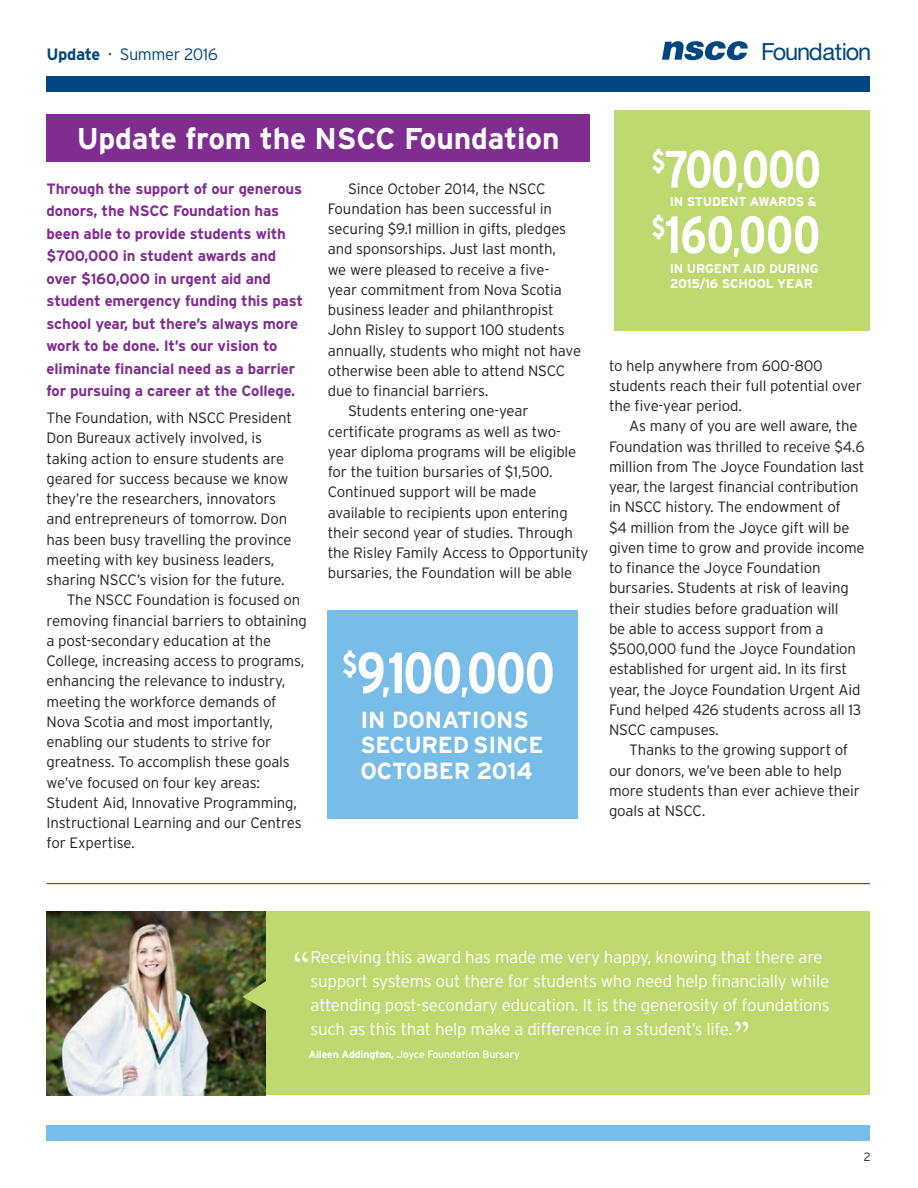
<style>
.page{position:relative;width:918px;height:1188px;background:#fff}
.page>*{position:absolute;margin:0;border:0;box-sizing:border-box;transform-origin:0 0}
._2016_Underlined_Tex{font:700 condensed 57.75px "Interstate";letter-spacing:-.025em;color:#fff}
._2016_Underlined_Tex-2{font:700 condensed 52.5px "Interstate";letter-spacing:-.03em;color:#fff}
.t1{font:500 44.1px "Berkeley Oldstyle IT Cby BT";color:#fff}
._2016_Heads{font:700 30px "Interstate";letter-spacing:-.005em;color:#fff}
.t2{font:23.7px "Helvetica Neue LT Std";letter-spacing:-.045em;color:#00477f}
._2016_Underlined_Tex-3{font:700 23.25px/25.5px "Interstate";letter-spacing:-.01em;color:#fff}
.t3{font:300 16.95px/24px "Interstate";letter-spacing:-.015em;color:#fff}
.t4{font:300 16.5px "Interstate";letter-spacing:-.02em;color:#00477f}
._2016_Body{font:300 15px/20.2px "Interstate";letter-spacing:-.01em;color:#231f20}
._2016_Lead_in{font:700 15px/22.5px "Interstate";letter-spacing:-.01em;color:#802d92}
._2016_Underlined_Tex-4{font:700 12.75px/15.3px "Interstate";letter-spacing:-.01em;color:#fff}
.t5{font:300 12px "Interstate";color:#231f20}
.t6{font:10.5px "Interstate";letter-spacing:-.015em;color:#fff}
.s1{font-weight:700}
.s2{font-size:10.5px}
.s3{font-size:37.2px}
.s4{font-size:33.75px}
</style>
<div class="page">
<div style="left:46px;top:1125px;width:824px;height:16px;background:#78bde8"></div>
<svg style="left:662px;top:41px;width:86px;height:19px"></svg>
<div style="left:46px;top:76px;width:824px;height:16px;background:#00477f"></div>
<div style="left:47px;top:115px;width:543px;height:47px;background:#802d92"></div>
<div style="left:328px;top:610px;width:250px;height:208px;background:#78bde8"></div>
<div style="left:614px;top:110px;width:256px;height:220px;background:#bdd970"></div>
<hr style="left:46px;top:883px;width:824px;height:1px;background:#00477f">
<div style="left:242px;top:912px;width:628px;height:183px;background:#bdd970"></div>
<img style="left:46px;top:912px;width:219px;height:183px">
<svg style="left:243px;top:976px;width:23px;height:38px"></svg>
<p class="t4" style="left:46px;top:45px;width:173px"><span class="s1">Update</span> <span class="s2">•</span> Summer 2016</p>
<p class="t2" style="left:761px;top:37px;width:112px">Foundation</p>
<p class="_2016_Heads" style="left:77px;top:122px;width:484px">Update from the NSCC Foundation</p>
<p class="_2016_Lead_in" style="left:47px;top:177px;width:258px">Through the support of our generous donors, the NSCC Foundation has been able to provide students with $700,000 in student awards and over $160,000 in urgent aid and student emergency funding this past school year, but there’s always more work to be done. It’s our vision to eliminate financial need as a barrier for pursuing a career at the College.</p>
<p class="_2016_Body" style="left:47px;top:408px;width:247px">The Foundation, with NSCC President Don Bureaux actively involved, is taking action to ensure students are geared for success because we know they’re the researchers, innovators and entrepreneurs of tomorrow. Don has been busy travelling the province meeting with key business leaders, sharing NSCC’s vision for the future.</p>
<p class="_2016_Body" style="left:47px;top:590px;width:262px;text-indent:20px">The NSCC Foundation is focused on removing financial barriers to obtaining a post-secondary education at the College, increasing access to programs, enhancing the relevance to industry, meeting the workforce demands of Nova Scotia and most importantly, enabling our students to strive for greatness. To accomplish these goals we’ve focused on four key areas:<br>Student Aid, Innovative Programming, Instructional Learning and our Centres for Expertise.</p>
<p class="_2016_Body" style="left:328px;top:178px;width:255px;text-indent:20px">Since October 2014, the NSCC Foundation has been successful in securing $9.1 million in gifts, pledges and sponsorships. Just last month,<br>we were pleased to receive a five&shy;year commitment from Nova Scotia business leader and philanthropist John Risley to support 100 students annually, students who might not have otherwise been able to attend NSCC due to financial barriers.</p>
<p class="_2016_Body" style="left:328px;top:401px;width:262px;text-indent:20px">Students entering one-year certificate programs as well as two&shy;year diploma programs will be eligible for the tuition bursaries of $1,500.<br>Continued support will be made available to recipients upon entering their second year of studies. Through the Risley Family Access to Opportunity bursaries, the Foundation will be able</p>
<p class="_2016_Underlined_Tex" style="left:342px;top:641px;width:214px"><sup>$</sup>9<span class="s3">,</span>100<span class="s3">,</span>000</p>
<p class="_2016_Underlined_Tex-3" style="left:360px;top:707px;width:185px">IN DONATIONS<br>SECURED SINCE<br>OCTOBER 2014</p>
<p class="_2016_Underlined_Tex-2" style="left:652px;top:140px;width:171px"><sup>$</sup>700<span class="s4">,</span>000</p>
<p class="_2016_Underlined_Tex-2" style="left:652px;top:205px;width:170px"><sup>$</sup>160<span class="s4">,</span>000</p>
<p class="_2016_Underlined_Tex-4" style="left:670px;top:194px;width:149px">IN STUDENT AWARDS &amp;</p>
<p class="_2016_Underlined_Tex-4" style="left:670px;top:261px;width:150px">IN URGENT AID DURING<br>2015/16 SCHOOL YEAR</p>
<p class="_2016_Body" style="left:609px;top:355px;width:254px">to help anywhere from 600-800 students reach their full potential over the five-year period.</p>
<p class="_2016_Body" style="left:609px;top:416px;width:257px;text-indent:20px">As many of you are well aware, the Foundation was thrilled to receive $4.6 million from The Joyce Foundation last year, the largest financial contribution in NSCC history. The endowment of<br>$4 million from the Joyce gift will be given time to grow and provide income to finance the Joyce Foundation bursaries. Students at risk of leaving their studies before graduation will<br>be able to access support from a $500,000 fund the Joyce Foundation established for urgent aid. In its first year, the Joyce Foundation Urgent Aid Fund helped 426 students across all 13<br>NSCC campuses.</p>
<p class="_2016_Body" style="left:609px;top:740px;width:252px;text-indent:20px">Thanks to the growing support of our donors, we’ve been able to help more students than ever achieve their goals at NSCC.</p>
<p class="t1" style="left:292px;top:941px;width:20px">“</p>
<p class="t3" style="left:311px;top:945px;width:521px">Receiving this award has made me very happy, knowing that there are support systems out there for students who need help financially while attending post-secondary education. It is the generosity of foundations such as this that help make a difference in a student’s life.</p>
<p class="t6" style="left:308px;top:1048px;width:213px"><span class="s1">Aileen Addington,</span> Joyce Foundation Bursary</p>
<p class="t1" style="left:732px;top:1011px;width:20px">”</p>
<p class="t5" style="left:864px;top:1150px;width:8px">2</p>
</div>
